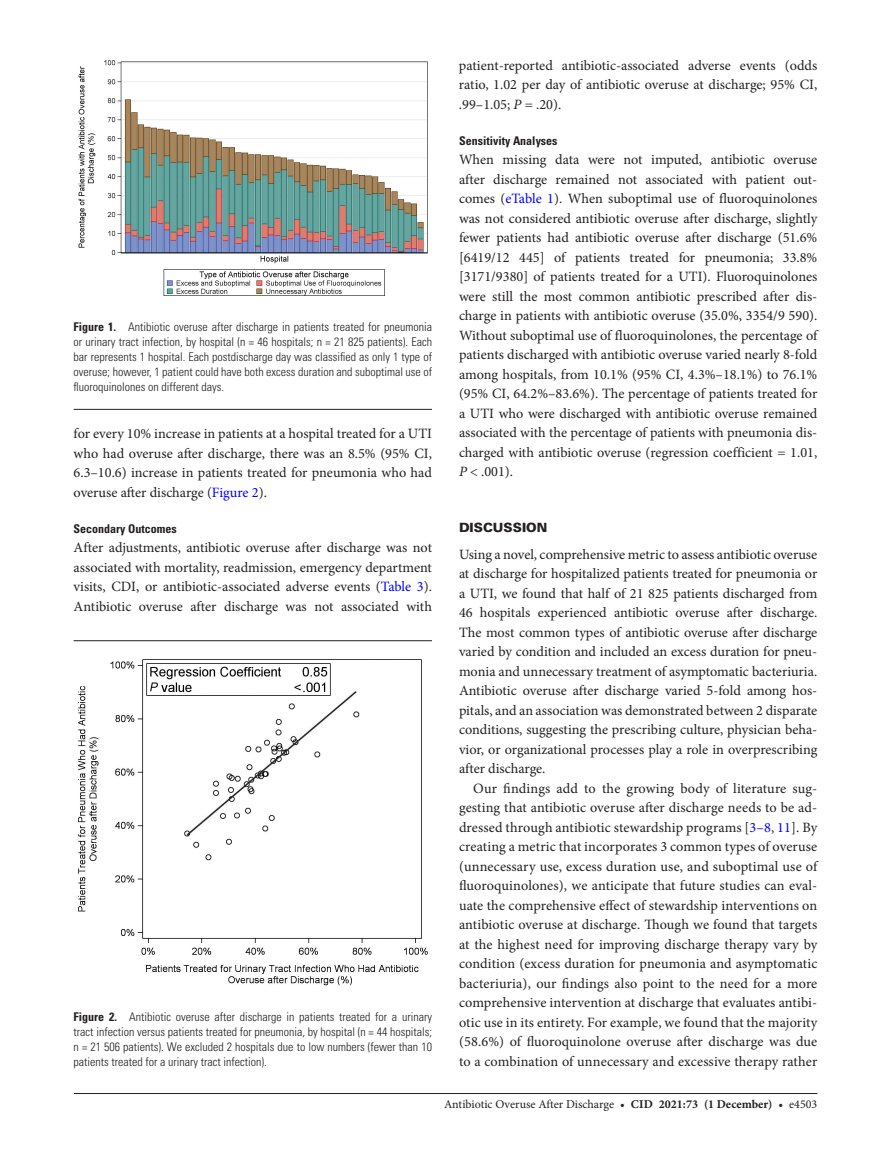
<style>
.page{position:relative;width:891px;height:1174px;background:#fff}
.page>*{position:absolute;margin:0;border:0;box-sizing:border-box;transform-origin:0 0}
.t1{font:14.25px/19.5px "Minion Pro";color:#231f20;text-align:justify}
.t2{font:900 12.75px "Univers LT Std";color:#231f20}
.t3{font:300 condensed 12px/15px "Univers LT Std";color:#231f20;text-align:justify}
.t4{font:12px "Minion Pro";color:#231f20}
.t5{font:700 condensed 12px "Univers LT Std";color:#231f20}
.s1{font-weight:700}
.s2{color:#00f}
.s3{font-style:italic}
</style>
<div class="page">
<hr style="left:74px;top:1093px;width:743px;height:1px;background:#231f20">
<hr style="left:74px;top:409px;width:358px;height:1px;background:#231f20">
<img style="left:78px;top:60px;width:350px;height:236px">
<hr style="left:74px;top:640px;width:358px;height:1px;background:#231f20">
<img style="left:78px;top:659px;width:350px;height:327px">
<p class="t3" style="left:74px;top:319px;width:360px"><span class="s1">Figure 1.</span> Antibiotic overuse after discharge in patients treated for pneumonia or urinary tract infection, by hospital (n = 46 hospitals; n = 21 825 patients). Each bar represents 1 hospital. Each postdischarge day was classified as only 1 type of overuse; however, 1 patient could have both excess duration and suboptimal use of fluoroquinolones on different days.</p>
<p class="t1" style="left:74px;top:424px;width:360px">for every 10% increase in patients at a hospital treated for a UTI who had overuse after discharge, there was an 8.5% (95% CI, 6.3–10.6) increase in patients treated for pneumonia who had overuse after discharge (<span class="s2">Figure 2</span>).</p>
<p class="t5" style="left:74px;top:521px;width:105px">Secondary Outcomes</p>
<p class="t1" style="left:74px;top:538px;width:360px">After adjustments, antibiotic overuse after discharge was not associated with mortality, readmission, emergency department visits, CDI, or antibiotic-associated adverse events (<span class="s2">Table 3</span>).<br>Antibiotic overuse after discharge was not associated with</p>
<p class="t3" style="left:74px;top:1010px;width:360px"><span class="s1">Figure 2.</span> Antibiotic overuse after discharge in patients treated for a urinary tract infection versus patients treated for pneumonia, by hospital (n = 44 hospitals; n = 21 506 patients). We excluded 2 hospitals due to low numbers (fewer than 10 patients treated for a urinary tract infection).</p>
<p class="t1" style="left:459px;top:55px;width:360px">patient-reported antibiotic-associated adverse events (odds ratio, 1.02 per day of antibiotic overuse at discharge; 95% CI, .99–1.05; <span class="s3">P</span> = .20).</p>
<p class="t5" style="left:459px;top:133px;width:100px">Sensitivity Analyses</p>
<p class="t1" style="left:459px;top:150px;width:360px">When missing data were not imputed, antibiotic overuse after discharge remained not associated with patient out&shy;comes (<span class="s2">eTable 1</span>). When suboptimal use of fluoroquinolones was not considered antibiotic overuse after discharge, slightly fewer patients had antibiotic overuse after discharge (51.6% [6419/12 445] of patients treated for pneumonia; 33.8% [3171/9380] of patients treated for a UTI). Fluoroquinolones were still the most common antibiotic prescribed after dis&shy;charge in patients with antibiotic overuse (35.0%, 3354/9 590).<br>Without suboptimal use of fluoroquinolones, the percentage of patients discharged with antibiotic overuse varied nearly 8-fold among hospitals, from 10.1% (95% CI, 4.3%–18.1%) to 76.1% (95% CI, 64.2%–83.6%). The percentage of patients treated for a UTI who were discharged with antibiotic overuse remained associated with the percentage of patients with pneumonia dis&shy;charged with antibiotic overuse (regression coefficient = 1.01, <span class="s3">P</span> &lt; .001).</p>
<p class="t2" style="left:459px;top:519px;width:90px">DISCUSSION</p>
<p class="t1" style="left:459px;top:544px;width:360px">Using a novel, comprehensive metric to assess antibiotic overuse at discharge for hospitalized patients treated for pneumonia or a UTI, we found that half of 21 825 patients discharged from 46 hospitals experienced antibiotic overuse after discharge.<br>The most common types of antibiotic overuse after discharge varied by condition and included an excess duration for pneu&shy;monia and unnecessary treatment of asymptomatic bacteriuria.<br>Antibiotic overuse after discharge varied 5-fold among hos&shy;pitals, and an association was demonstrated between 2 disparate conditions, suggesting the prescribing culture, physician beha&shy;vior, or organizational processes play a role in overprescribing after discharge.</p>
<p class="t1" style="left:459px;top:778px;width:360px;text-indent:14px">Our findings add to the growing body of literature sug&shy;gesting that antibiotic overuse after discharge needs to be ad&shy;dressed through antibiotic stewardship programs [<span class="s2">3–8</span>, <span class="s2">11</span>]. By creating a metric that incorporates 3 common types of overuse (unnecessary use, excess duration use, and suboptimal use of fluoroquinolones), we anticipate that future studies can eval&shy;uate the comprehensive effect of stewardship interventions on antibiotic overuse at discharge. Though we found that targets at the highest need for improving discharge therapy vary by condition (excess duration for pneumonia and asymptomatic bacteriuria), our findings also point to the need for a more comprehensive intervention at discharge that evaluates antibi&shy;otic use in its entirety. For example, we found that the majority (58.6%) of fluoroquinolone overuse after discharge was due to a combination of unnecessary and excessive therapy rather</p>
<p class="t4" style="left:444px;top:1096px;width:375px">Antibiotic Overuse After Discharge • <span class="s1">cid 2021:73 (1 December)</span> • e4503</p>
</div>
